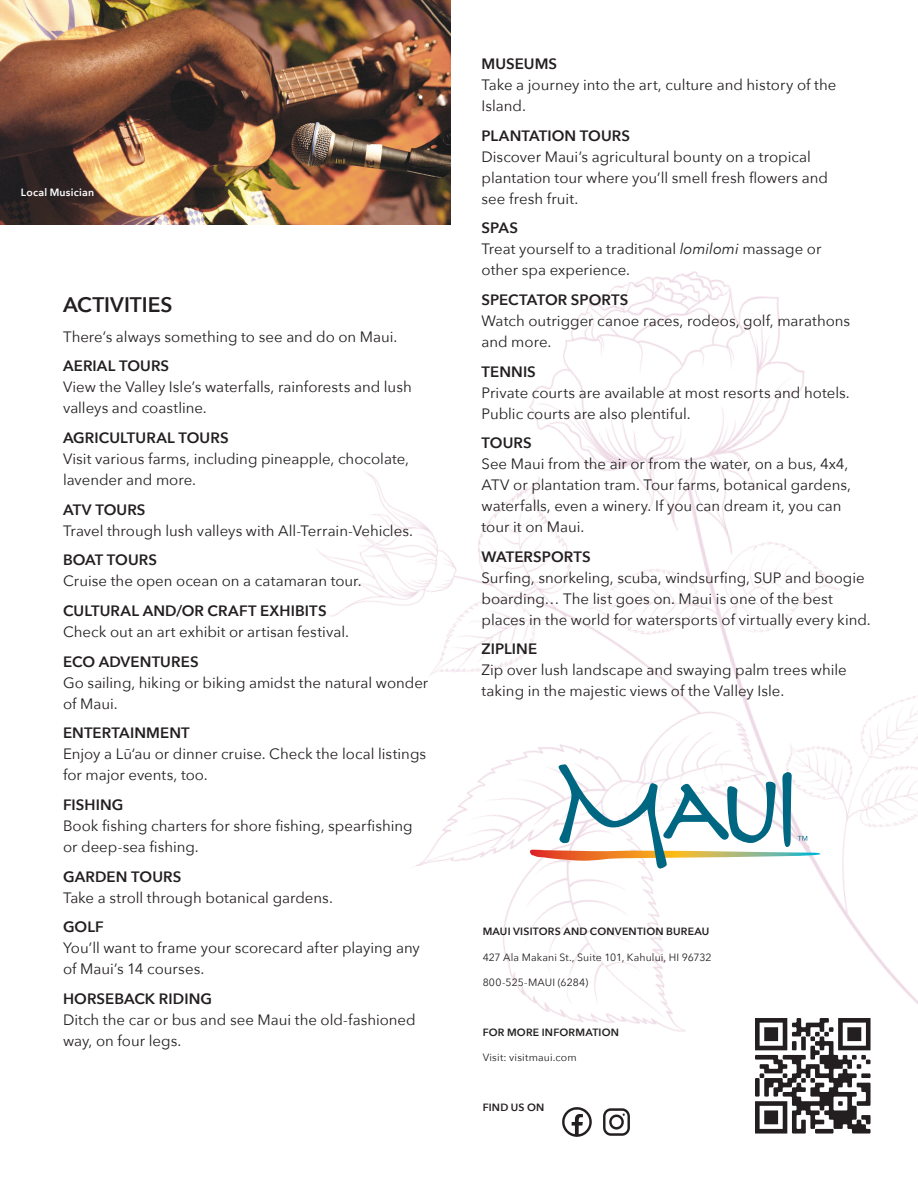
<style>
.page{position:relative;width:918px;height:1188px;background:#fff}
.page>*{position:absolute;margin:0;border:0;box-sizing:border-box;transform-origin:0 0}
.Body_copy{font:600 21px "Avenir Next";color:#231f20}
.Body_copy-2{font:15px/21px "Avenir Next";color:#231f20}
.Body_copy-3{font:10.5px "Avenir Next";letter-spacing:.01em;color:#231f20}
.Body_copy-4{font:600 10.5px "Avenir Next";letter-spacing:.02em;color:#231f20}
.Body_copy-5{font:600 10.5px "Avenir Next";letter-spacing:.02em;color:#fff}
.s1{font-weight:600}
.s2{font-style:italic}
</style>
<div class="page">
<img style="left:318px;top:271px;width:600px;height:761px">
<img style="left:562px;top:1107px;width:30px;height:30px">
<img style="left:603px;top:1108px;width:27px;height:28px">
<svg style="left:530px;top:764px;width:290px;height:105px"></svg>
<img style="left:736px;top:999px;width:153px;height:135px">
<img style="left:0;top:0;width:450px;height:225px">
<p class="Body_copy-5" style="left:21px;top:184px;width:75px">Local Musician</p>
<p class="Body_copy" style="left:63px;top:287px;width:111px">ACTIVITIES</p>
<p class="Body_copy-2" style="left:63px;top:325px;width:336px">There’s always something to see and do on Maui.</p>
<p class="Body_copy-2" style="left:63px;top:355px;width:350px"><span class="s1">AERIAL TOURS<br></span>View the Valley Isle’s waterfalls, rainforests and lush valleys and coastline.</p>
<p class="Body_copy-2" style="left:63px;top:427px;width:348px"><span class="s1">AGRICULTURAL TOURS<br></span>Visit various farms, including pineapple, chocolate, lavender and more.</p>
<p class="Body_copy-2" style="left:63px;top:498px;width:352px"><span class="s1">ATV TOURS<br></span>Travel through lush valleys with All-Terrain-Vehicles.</p>
<p class="Body_copy-2" style="left:63px;top:549px;width:300px"><span class="s1">BOAT TOURS<br></span>Cruise the open ocean on a catamaran tour.</p>
<p class="Body_copy-2" style="left:63px;top:600px;width:288px"><span class="s1">CULTURAL AND/OR CRAFT EXHIBITS<br></span>Check out an art exhibit or artisan festival.</p>
<p class="Body_copy-2" style="left:63px;top:650px;width:367px"><span class="s1">ECO ADVENTURES<br></span>Go sailing, hiking or biking amidst the natural wonder of Maui.</p>
<p class="Body_copy-2" style="left:63px;top:722px;width:365px"><span class="s1">ENTERTAINMENT<br></span>Enjoy a Lūʻau or dinner cruise. Check the local listings for major events, too.</p>
<p class="Body_copy-2" style="left:63px;top:794px;width:351px"><span class="s1">FISHING<br></span>Book fishing charters for shore fishing, spearfishing or deep-sea fishing.</p>
<p class="Body_copy-2" style="left:63px;top:865px;width:271px"><span class="s1">GARDEN TOURS<br></span>Take a stroll through botanical gardens.</p>
<p class="Body_copy-2" style="left:63px;top:916px;width:358px"><span class="s1">GOLF<br></span>You’ll want to frame your scorecard after playing any of Maui’s 14 courses.</p>
<p class="Body_copy-2" style="left:63px;top:987px;width:354px"><span class="s1">HORSEBACK RIDING<br></span>Ditch the car or bus and see Maui the old-fashioned way, on four legs.</p>
<p class="Body_copy-2" style="left:482px;top:53px;width:356px"><span class="s1">MUSEUMS<br></span>Take a journey into the art, culture and history of the<br>Island.</p>
<p class="Body_copy-2" style="left:482px;top:124px;width:348px"><span class="s1">PLANTATION TOURS<br></span>Discover Maui’s agricultural bounty on a tropical plantation tour where you’ll smell fresh flowers and see fresh fruit.</p>
<p class="Body_copy-2" style="left:482px;top:217px;width:342px"><span class="s1">SPAS<br></span>Treat yourself to a traditional <span class="s2">lomilomi</span> massage or other spa experience.</p>
<p class="Body_copy-2" style="left:482px;top:289px;width:370px"><span class="s1">SPECTATOR SPORTS<br></span>Watch outrigger canoe races, rodeos, golf, marathons and more.</p>
<p class="Body_copy-2" style="left:482px;top:360px;width:370px"><span class="s1">TENNIS<br></span>Private courts are available at most resorts and hotels.<br>Public courts are also plentiful.</p>
<p class="Body_copy-2" style="left:482px;top:432px;width:371px"><span class="s1">TOURS<br></span>See Maui from the air or from the water, on a bus, 4x4, ATV or plantation tram. Tour farms, botanical gardens, waterfalls, even a winery. If you can dream it, you can tour it on Maui.</p>
<p class="Body_copy-2" style="left:482px;top:545px;width:391px"><span class="s1">WATERSPORTS<br></span>Surfing, snorkeling, scuba, windsurfing, SUP and boogie boarding… The list goes on. Maui is one of the best places in the world for watersports of virtually every kind.</p>
<p class="Body_copy-2" style="left:482px;top:638px;width:367px"><span class="s1">ZIPLINE<br></span>Zip over lush landscape and swaying palm trees while taking in the majestic views of the Valley Isle.</p>
<p class="Body_copy-4" style="left:483px;top:923px;width:228px">MAUI VISITORS AND CONVENTION BUREAU</p>
<p class="Body_copy-3" style="left:483px;top:948px;width:230px">427 Ala Makani St., Suite 101, Kahului, HI 96732</p>
<p class="Body_copy-3" style="left:483px;top:973px;width:107px">800-525-MAUI (6284)</p>
<p class="Body_copy-4" style="left:483px;top:1023px;width:138px">FOR MORE INFORMATION</p>
<p class="Body_copy-3" style="left:483px;top:1049px;width:96px">Visit: visitmaui.com</p>
<p class="Body_copy-4" style="left:483px;top:1099px;width:63px">FIND US ON</p>
</div>
